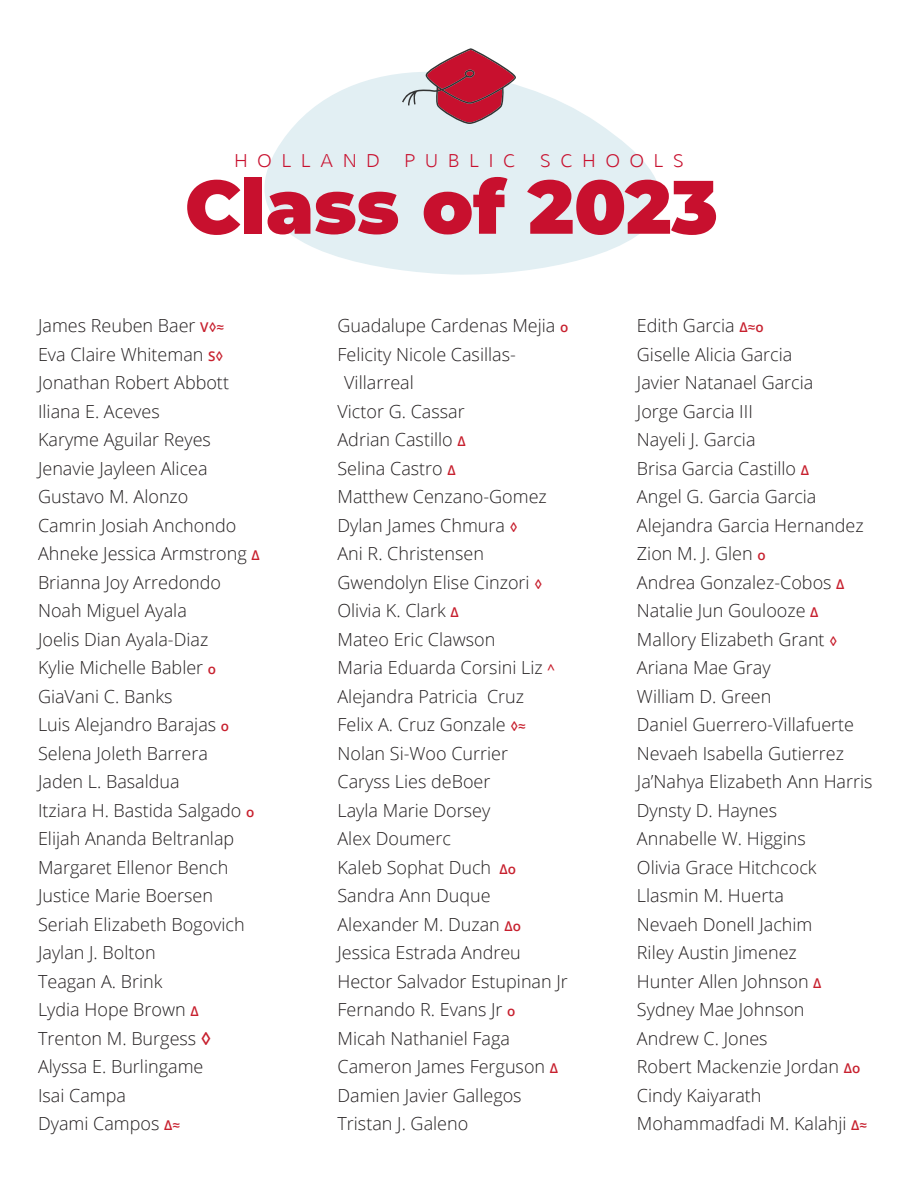
<style>
.page{position:relative;width:918px;height:1188px;background:#fff}
.page>*{position:absolute;margin:0;border:0;box-sizing:border-box;transform-origin:0 0}
.t1{font:900 75.6px "Montserrat";color:#c8102e}
.t2{font:300 18px/28.5px "Open Sans";color:#231f20}
.t3{font:300 18px "Muli";letter-spacing:.53em;color:#c8102e}
.s1{font-weight:600;font-size:13.5px;color:#c7202e}
.s2{font-weight:600;color:#c7202e}
</style>
<div class="page">
<svg style="left:264px;top:73px;width:397px;height:202px;fill:#e2eff3"></svg>
<svg style="left:402px;top:48px;width:114px;height:76px"></svg>
<p class="t3" style="left:234px;top:150px;width:147px">HOLLAND</p>
<p class="t3" style="left:404px;top:150px;width:113px">PUBLIC</p>
<p class="t3" style="left:540px;top:150px;width:146px">SCHOOLS</p>
<p class="t1" style="left:185px;top:150px;width:534px">Class of 2023</p>
<p class="t2" style="left:38px;top:311px;width:188px">James Reuben Baer <span class="s1">V◊≈</span></p>
<p class="t2" style="left:38px;top:339px;width:187px">Eva Claire Whiteman <span class="s1">S◊</span></p>
<p class="t2" style="left:38px;top:368px;width:193px">Jonathan Robert Abbott</p>
<p class="t2" style="left:38px;top:396px;width:123px">Iliana E. Aceves</p>
<p class="t2" style="left:38px;top:425px;width:175px">Karyme Aguilar Reyes</p>
<p class="t2" style="left:38px;top:453px;width:171px">Jenavie Jayleen Alicea</p>
<p class="t2" style="left:38px;top:482px;width:152px">Gustavo M. Alonzo</p>
<p class="t2" style="left:38px;top:510px;width:200px">Camrin Josiah Anchondo</p>
<p class="t2" style="left:38px;top:539px;width:223px">Ahneke Jessica Armstrong <span class="s1">Δ</span></p>
<p class="t2" style="left:38px;top:567px;width:185px">Brianna Joy Arredondo</p>
<p class="t2" style="left:38px;top:596px;width:150px">Noah Miguel Ayala</p>
<p class="t2" style="left:38px;top:624px;width:172px">Joelis Dian Ayala-Diaz</p>
<p class="t2" style="left:38px;top:653px;width:180px">Kylie Michelle Babler <span class="s1">o</span></p>
<p class="t2" style="left:38px;top:681px;width:136px">GiaVani C. Banks</p>
<p class="t2" style="left:38px;top:710px;width:193px">Luis Alejandro Barajas <span class="s1">o</span></p>
<p class="t2" style="left:38px;top:738px;width:172px">Selena Joleth Barrera</p>
<p class="t2" style="left:38px;top:767px;width:143px">Jaden L. Basaldua</p>
<p class="t2" style="left:38px;top:795px;width:218px">Itziara H. Bastida Salgado <span class="s1">o</span></p>
<p class="t2" style="left:38px;top:824px;width:198px">Elijah Ananda Beltranlap</p>
<p class="t2" style="left:38px;top:852px;width:192px">Margaret Ellenor Bench</p>
<p class="t2" style="left:38px;top:881px;width:176px">Justice Marie Boersen</p>
<p class="t2" style="left:38px;top:909px;width:208px">Seriah Elizabeth Bogovich</p>
<p class="t2" style="left:38px;top:938px;width:119px">Jaylan J. Bolton</p>
<p class="t2" style="left:38px;top:966px;width:126px">Teagan A. Brink</p>
<p class="t2" style="left:38px;top:995px;width:162px">Lydia Hope Brown <span class="s1">Δ</span></p>
<p class="t2" style="left:38px;top:1023px;width:175px">Trenton M. Burgess <span class="s2">◊</span></p>
<p class="t2" style="left:38px;top:1052px;width:167px">Alyssa E. Burlingame</p>
<p class="t2" style="left:38px;top:1080px;width:90px">Isai Campa</p>
<p class="t2" style="left:38px;top:1109px;width:144px">Dyami Campos <span class="s1">Δ≈</span></p>
<p class="t2" style="left:337px;top:311px;width:232px">Guadalupe Cardenas Mejia <span class="s1">o</span></p>
<p class="t2" style="left:344px;top:339px;width:173px;text-indent:-7px">Felicity Nicole Casillas-<br>Villarreal</p>
<p class="t2" style="left:337px;top:396px;width:129px">Victor G. Cassar</p>
<p class="t2" style="left:337px;top:425px;width:130px">Adrian Castillo <span class="s1">Δ</span></p>
<p class="t2" style="left:337px;top:453px;width:120px">Selina Castro <span class="s1">Δ</span></p>
<p class="t2" style="left:337px;top:482px;width:211px">Matthew Cenzano-Gomez</p>
<p class="t2" style="left:337px;top:510px;width:182px">Dylan James Chmura <span class="s1">◊</span></p>
<p class="t2" style="left:337px;top:539px;width:148px">Ani R. Christensen</p>
<p class="t2" style="left:337px;top:567px;width:206px">Gwendolyn Elise Cinzori <span class="s1">◊</span></p>
<p class="t2" style="left:337px;top:596px;width:123px">Olivia K. Clark <span class="s1">Δ</span></p>
<p class="t2" style="left:337px;top:624px;width:159px">Mateo Eric Clawson</p>
<p class="t2" style="left:337px;top:653px;width:219px">Maria Eduarda Corsini Liz <span class="s1">^</span></p>
<p class="t2" style="left:337px;top:681px;width:188px">Alejandra Patricia Cruz</p>
<p class="t2" style="left:337px;top:710px;width:190px">Felix A. Cruz Gonzale <span class="s1">◊≈</span></p>
<p class="t2" style="left:337px;top:738px;width:172px">Nolan Si-Woo Currier</p>
<p class="t2" style="left:337px;top:767px;width:154px">Caryss Lies deBoer</p>
<p class="t2" style="left:337px;top:795px;width:154px">Layla Marie Dorsey</p>
<p class="t2" style="left:337px;top:824px;width:115px">Alex Doumerc</p>
<p class="t2" style="left:337px;top:852px;width:180px">Kaleb Sophat Duch <span class="s1">Δo</span></p>
<p class="t2" style="left:337px;top:881px;width:155px">Sandra Ann Duque</p>
<p class="t2" style="left:337px;top:909px;width:185px">Alexander M. Duzan <span class="s1">Δo</span></p>
<p class="t2" style="left:337px;top:938px;width:185px">Jessica Estrada Andreu</p>
<p class="t2" style="left:337px;top:966px;width:232px">Hector Salvador Estupinan Jr</p>
<p class="t2" style="left:337px;top:995px;width:180px">Fernando R. Evans Jr <span class="s1">o</span></p>
<p class="t2" style="left:337px;top:1023px;width:174px">Micah Nathaniel Faga</p>
<p class="t2" style="left:337px;top:1052px;width:222px">Cameron James Ferguson <span class="s1">Δ</span></p>
<p class="t2" style="left:337px;top:1080px;width:186px">Damien Javier Gallegos</p>
<p class="t2" style="left:337px;top:1109px;width:132px">Tristan J. Galeno</p>
<p class="t2" style="left:637px;top:311px;width:128px">Edith Garcia <span class="s1">Δ≈o</span></p>
<p class="t2" style="left:637px;top:339px;width:157px">Giselle Alicia Garcia</p>
<p class="t2" style="left:637px;top:368px;width:178px">Javier Natanael Garcia</p>
<p class="t2" style="left:637px;top:396px;width:117px">Jorge Garcia III</p>
<p class="t2" style="left:637px;top:425px;width:120px">Nayeli J. Garcia</p>
<p class="t2" style="left:637px;top:453px;width:174px">Brisa Garcia Castillo <span class="s1">Δ</span></p>
<p class="t2" style="left:637px;top:482px;width:181px">Angel G. Garcia Garcia</p>
<p class="t2" style="left:637px;top:510px;width:228px">Alejandra Garcia Hernandez</p>
<p class="t2" style="left:637px;top:539px;width:130px">Zion M. J. Glen <span class="s1">o</span></p>
<p class="t2" style="left:637px;top:567px;width:209px">Andrea Gonzalez-Cobos <span class="s1">Δ</span></p>
<p class="t2" style="left:637px;top:596px;width:183px">Natalie Jun Goulooze <span class="s1">Δ</span></p>
<p class="t2" style="left:637px;top:624px;width:202px">Mallory Elizabeth Grant <span class="s1">◊</span></p>
<p class="t2" style="left:637px;top:653px;width:135px">Ariana Mae Gray</p>
<p class="t2" style="left:637px;top:681px;width:136px">William D. Green</p>
<p class="t2" style="left:637px;top:710px;width:219px">Daniel Guerrero-Villafuerte</p>
<p class="t2" style="left:637px;top:738px;width:209px">Nevaeh Isabella Gutierrez</p>
<p class="t2" style="left:637px;top:767px;width:237px">Ja’Nahya Elizabeth Ann Harris</p>
<p class="t2" style="left:637px;top:795px;width:142px">Dynsty D. Haynes</p>
<p class="t2" style="left:637px;top:824px;width:170px">Annabelle W. Higgins</p>
<p class="t2" style="left:637px;top:852px;width:181px">Olivia Grace Hitchcock</p>
<p class="t2" style="left:637px;top:881px;width:149px">Llasmin M. Huerta</p>
<p class="t2" style="left:637px;top:909px;width:177px">Nevaeh Donell Jachim</p>
<p class="t2" style="left:637px;top:938px;width:161px">Riley Austin Jimenez</p>
<p class="t2" style="left:637px;top:966px;width:186px">Hunter Allen Johnson <span class="s1">Δ</span></p>
<p class="t2" style="left:637px;top:995px;width:169px">Sydney Mae Johnson</p>
<p class="t2" style="left:637px;top:1023px;width:132px">Andrew C. Jones</p>
<p class="t2" style="left:637px;top:1052px;width:225px">Robert Mackenzie Jordan <span class="s1">Δo</span></p>
<p class="t2" style="left:637px;top:1080px;width:126px">Cindy Kaiyarath</p>
<p class="t2" style="left:637px;top:1109px;width:232px">Mohammadfadi M. Kalahji <span class="s1">Δ≈</span></p>
</div>
